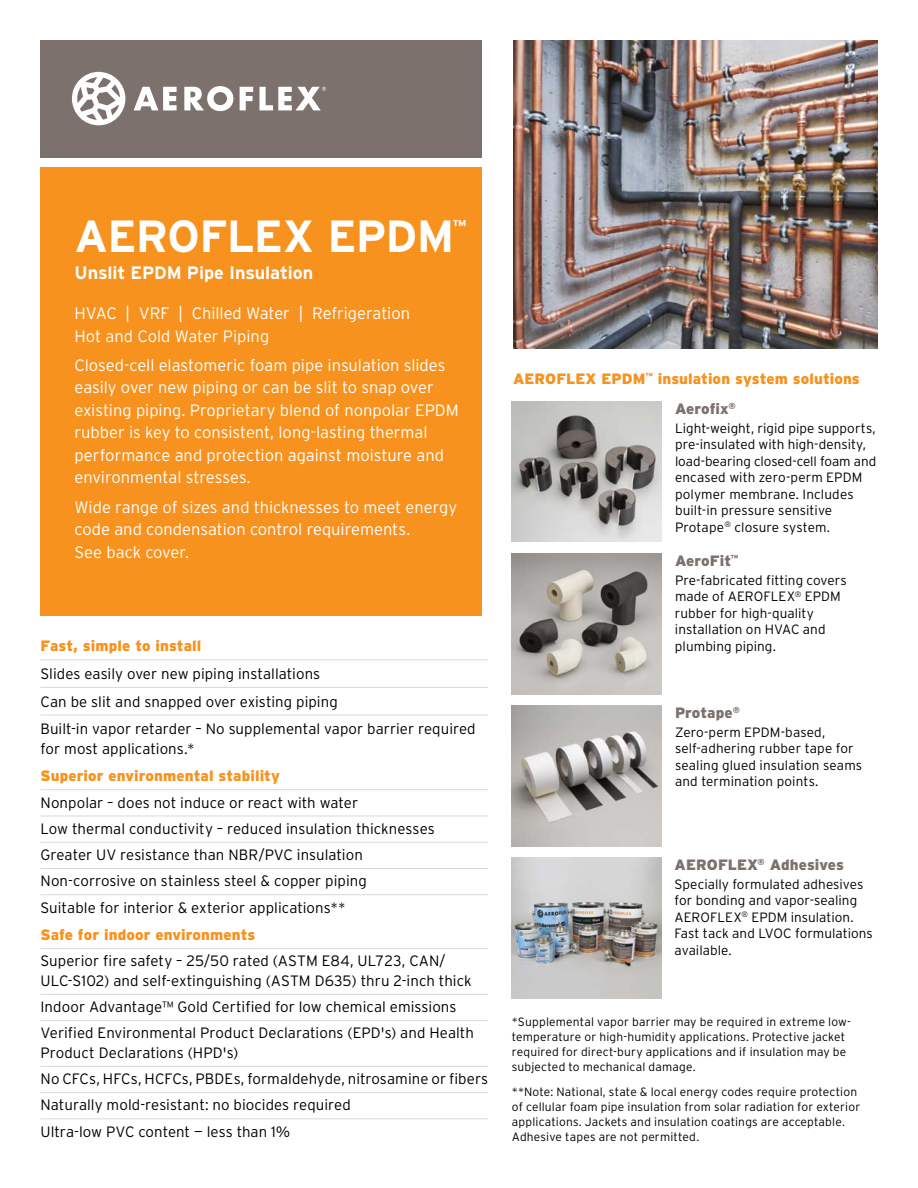
<style>
.page{position:relative;width:918px;height:1188px;background:#fff}
.page>*{position:absolute;margin:0;border:0;box-sizing:border-box;transform-origin:0 0}
.t1{font:700 45px "Interstate";letter-spacing:-.015em;color:#fff}
.t2{font:700 18px "Interstate";letter-spacing:-.01em;color:#fff}
.t3{font:300 16.5px/22.5px "Interstate";color:#fff}
.t4{font:700 15.75px "Interstate";color:#fff}
.t5{font:300 15px/26.2px "Interstate";letter-spacing:.005em;color:#000}
.t6{font:900 15px "Interstate";letter-spacing:.005em;color:#f7921e}
.t7{font:900 15px "Interstate";color:#7d716d}
.t8{font:300 13.5px/16.5px "Interstate";letter-spacing:.005em;color:#000}
.t9{font:300 12px/15px "Interstate";letter-spacing:.015em;color:#000}
</style>
<div class="page">
<div style="left:40px;top:40px;width:442px;height:118px;background:#7d716d"></div>
<div style="left:40px;top:167px;width:442px;height:449px;background:#f7921e"></div>
<hr style="left:40px;top:659px;width:448px;height:1px;background:#ddd8d6">
<hr style="left:40px;top:687px;width:448px;height:1px;background:#ddd8d6">
<hr style="left:40px;top:715px;width:448px;height:1px;background:#ddd8d6">
<hr style="left:40px;top:789px;width:448px;height:1px;background:#ddd8d6">
<hr style="left:40px;top:816px;width:448px;height:1px;background:#ddd8d6">
<hr style="left:40px;top:842px;width:448px;height:1px;background:#ddd8d6">
<hr style="left:40px;top:868px;width:448px;height:1px;background:#ddd8d6">
<hr style="left:40px;top:894px;width:448px;height:1px;background:#ddd8d6">
<hr style="left:40px;top:948px;width:448px;height:1px;background:#ddd8d6">
<hr style="left:40px;top:994px;width:448px;height:1px;background:#ddd8d6">
<hr style="left:40px;top:1020px;width:448px;height:1px;background:#ddd8d6">
<hr style="left:40px;top:1066px;width:448px;height:1px;background:#ddd8d6">
<hr style="left:40px;top:1092px;width:448px;height:1px;background:#ddd8d6">
<hr style="left:40px;top:1118px;width:448px;height:1px;background:#ddd8d6">
<img style="left:513px;top:40px;width:365px;height:309px">
<svg style="left:134px;top:87px;width:43px;height:23px"></svg>
<svg style="left:184px;top:86px;width:49px;height:25px"></svg>
<svg style="left:240px;top:87px;width:13px;height:23px"></svg>
<svg style="left:72px;top:72px;width:53px;height:53px"></svg>
<svg style="left:259px;top:87px;width:67px;height:23px"></svg>
<img style="left:512px;top:553px;width:149px;height:141px">
<img style="left:512px;top:401px;width:149px;height:141px">
<img style="left:512px;top:705px;width:149px;height:141px">
<img style="left:512px;top:858px;width:149px;height:141px">
<h1 class="t1" style="left:75px;top:211px;width:381px">AEROFLEX EPDM</h1>
<p class="t4" style="left:453px;top:216px;width:15px">™</p>
<p class="t2" style="left:75px;top:262px;width:240px">Unslit EPDM Pipe Insulation</p>
<p class="t3" style="left:75px;top:302px;width:337px">HVAC | VRF | Chilled Water | Refrigeration<br>Hot and Cold Water Piping</p>
<p class="t3" style="left:75px;top:354px;width:386px">Closed-cell elastomeric foam pipe insulation slides easily over new piping or can be slit to snap over existing piping. Proprietary blend of nonpolar EPDM rubber is key to consistent, long-lasting thermal performance and protection against moisture and environmental stresses.</p>
<p class="t3" style="left:75px;top:495px;width:384px">Wide range of sizes and thicknesses to meet energy code and condensation control requirements.<br>See back cover.</p>
<p class="t6" style="left:40px;top:637px;width:162px">Fast, simple to install</p>
<p class="t5" style="left:40px;top:660px;width:437px;line-height:27.6px">Slides easily over new piping installations<br>Can be slit and snapped over existing piping<br>Built-in vapor retarder – No supplemental vapor barrier required</p>
<p class="t5" style="left:40px;top:735px;width:156px">for most applications.*</p>
<p class="t6" style="left:40px;top:767px;width:241px">Superior environmental stability</p>
<p class="t5" style="left:40px;top:789px;width:396px">Nonpolar – does not induce or react with water<br>Low thermal conductivity – reduced insulation thicknesses Greater UV resistance than NBR/PVC insulation Non-corrosive on stainless steel &amp; copper piping<br>Suitable for interior &amp; exterior applications**</p>
<p class="t6" style="left:40px;top:926px;width:216px">Safe for indoor environments</p>
<p class="t5" style="left:40px;top:951px;width:433px;line-height:19.5px">Superior fire safety – 25/50 rated (ASTM E84, UL723, CAN/<br>ULC-S102) and self-extinguishing (ASTM D635) thru 2-inch thick</p>
<p class="t5" style="left:40px;top:994px;width:435px">Indoor Advantage™ Gold Certified for low chemical emissions<br>Verified Environmental Product Declarations (EPD's) and Health</p>
<p class="t5" style="left:40px;top:1039px;width:449px">Product Declarations (HPD's)<br>No CFCs, HFCs, HCFCs, PBDEs, formaldehyde, nitrosamine or fibers Naturally mold-resistant: no biocides required<br>Ultra-low PVC content — less than 1%</p>
<p class="t6" style="left:513px;top:370px;width:348px">AEROFLEX EPDM<sup>™</sup> insulation system solutions</p>
<p class="t7" style="left:675px;top:400px;width:62px">Aerofix<sup>®</sup></p>
<p class="t8" style="left:675px;top:420px;width:203px">Light-weight, rigid pipe supports, pre-insulated with high-density, load-bearing closed-cell foam and encased with zero-perm EPDM polymer membrane. Includes built-in pressure sensitive<br>Protape<sup>®</sup> closure system.</p>
<p class="t7" style="left:675px;top:552px;width:65px">AeroFit<sup>™</sup></p>
<p class="t8" style="left:675px;top:572px;width:173px">Pre-fabricated fitting covers made of AEROFLEX<sup>®</sup> EPDM rubber for high-quality installation on HVAC and plumbing piping.</p>
<p class="t7" style="left:675px;top:704px;width:67px">Protape<sup>®</sup></p>
<p class="t8" style="left:675px;top:724px;width:189px">Zero-perm EPDM-based, self-adhering rubber tape for sealing glued insulation seams and termination points.</p>
<p class="t7" style="left:675px;top:856px;width:171px">AEROFLEX<sup>®</sup> Adhesives</p>
<p class="t8" style="left:675px;top:876px;width:200px">Specially formulated adhesives for bonding and vapor-sealing<br>AEROFLEX<sup>®</sup> EPDM insulation.<br>Fast tack and LVOC formulations available.</p>
<p class="t9" style="left:512px;top:1014px;width:341px">*Supplemental vapor barrier may be required in extreme low&shy;temperature or high-humidity applications. Protective jacket required for direct-bury applications and if insulation may be subjected to mechanical damage.</p>
<p class="t9" style="left:512px;top:1084px;width:350px">**Note: National, state &amp; local energy codes require protection of cellular foam pipe insulation from solar radiation for exterior applications. Jackets and insulation coatings are acceptable.<br>Adhesive tapes are not permitted.</p>
</div>
